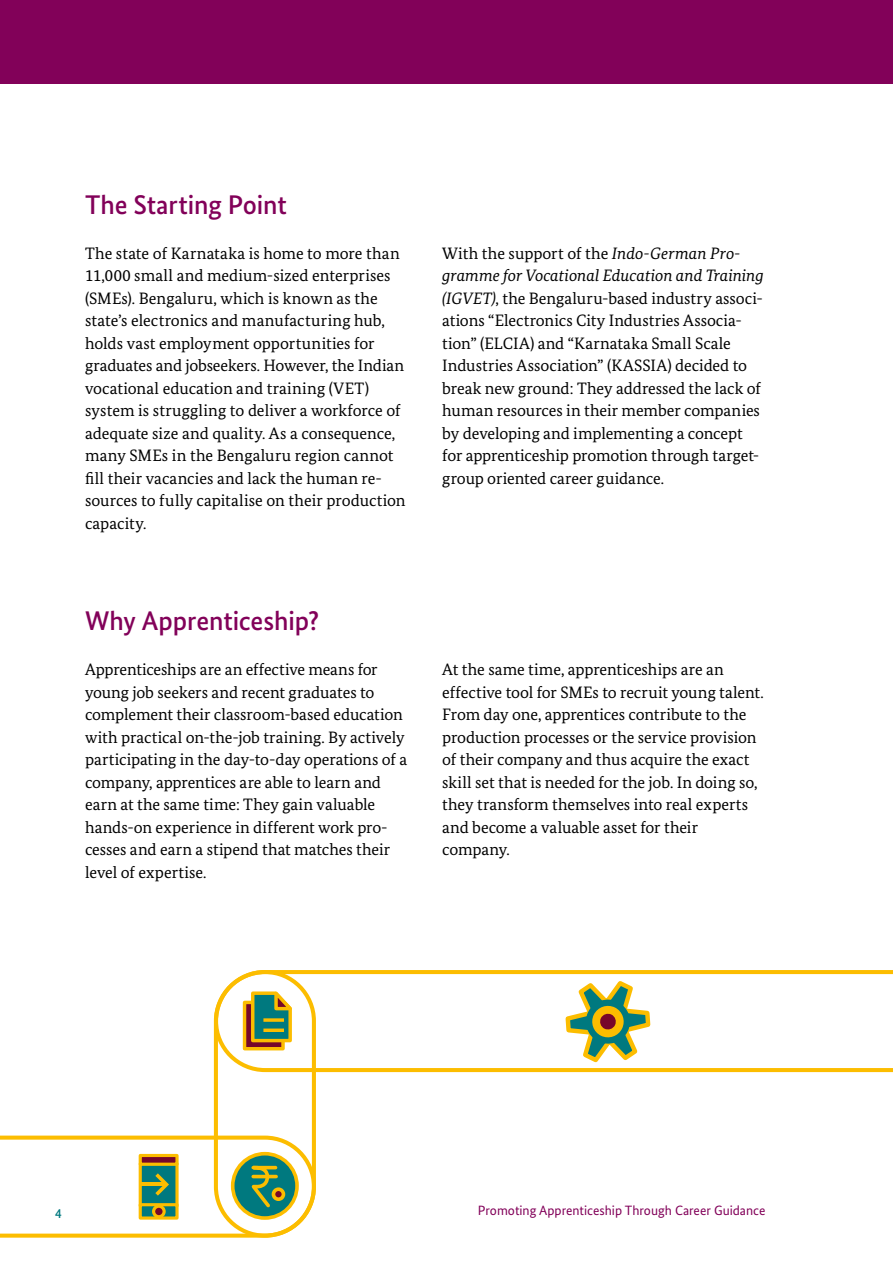
<style>
.page{position:relative;width:893px;height:1263px;background:#fff}
.page>*{position:absolute;margin:0;border:0;box-sizing:border-box;transform-origin:0 0}
._01_1_Überschrift_ro{font:500 27px "Bundes Sans";letter-spacing:-.005em;color:#820159}
._02_Copy_linksb{font:16.5px/22.5px "Bundes Serif";letter-spacing:-.005em;color:#000}
.t1{font:13.5px "Bundes Sans";color:#820159}
.t2{font:500 13.5px "Bundes Sans";color:#00797f}
.s1{font-style:italic}
</style>
<div class="page">
<div style="left:0;top:0;width:893px;height:84px;background:#820159"></div>
<svg style="left:214px;top:970px;width:679px;height:102px"></svg>
<div style="left:214px;top:970px;width:102px;height:268px;border:4px solid #fcbd00;border-radius:49px"></div>
<svg style="left:0;top:1135px;width:316px;height:103px"></svg>
<svg style="left:563px;top:977px;width:90px;height:89px"></svg>
<p class="_01_1_Überschrift_ro" style="left:85px;top:188px;width:203px">The Starting Point</p>
<p class="_02_Copy_linksb" style="left:85px;top:242px;width:322px">The state of Karnataka is home to more than 11,000 small and medium-sized enterprises (SMEs). Bengaluru, which is known as the state’s electronics and manufacturing hub, holds vast employment opportunities for graduates and jobseekers. However, the Indian vocational education and training (VET) system is struggling to deliver a workforce of adequate size and quality. As a consequence, many SMEs in the Bengaluru region cannot fill their vacancies and lack the human re&shy;sources to fully capitalise on their production capacity.</p>
<p class="_02_Copy_linksb" style="left:442px;top:242px;width:323px">With the support of the <span class="s1">Indo-German Pro&shy;gramme for Vocational Education and Training (IGVET)</span>, the Bengaluru-based industry associ&shy;ations “Electronics City Industries Associa&shy;tion” (ELCIA) and “Karnataka Small Scale Industries Association” (KASSIA) decided to break new ground: They addressed the lack of human resources in their member companies by developing and implementing a concept for apprenticeship promotion through target&shy;group oriented career guidance.</p>
<p class="_01_1_Überschrift_ro" style="left:85px;top:604px;width:236px">Why Apprenticeship?</p>
<p class="_02_Copy_linksb" style="left:85px;top:658px;width:324px">Apprenticeships are an effective means for young job seekers and recent graduates to complement their classroom-based education with practical on-the-job training. By actively participating in the day-to-day operations of a company, apprentices are able to learn and earn at the same time: They gain valuable hands-on experience in different work pro&shy;cesses and earn a stipend that matches their level of expertise.</p>
<p class="_02_Copy_linksb" style="left:442px;top:658px;width:323px">At the same time, apprenticeships are an effective tool for SMEs to recruit young talent.<br>From day one, apprentices contribute to the production processes or the service provision of their company and thus acquire the exact skill set that is needed for the job. In doing so, they transform themselves into real experts and become a valuable asset for their company.</p>
<p class="t2" style="left:55px;top:1205px;width:8px">4</p>
<p class="t1" style="left:478px;top:1202px;width:289px">Promoting Apprenticeship Through Career Guidance</p>
</div>
